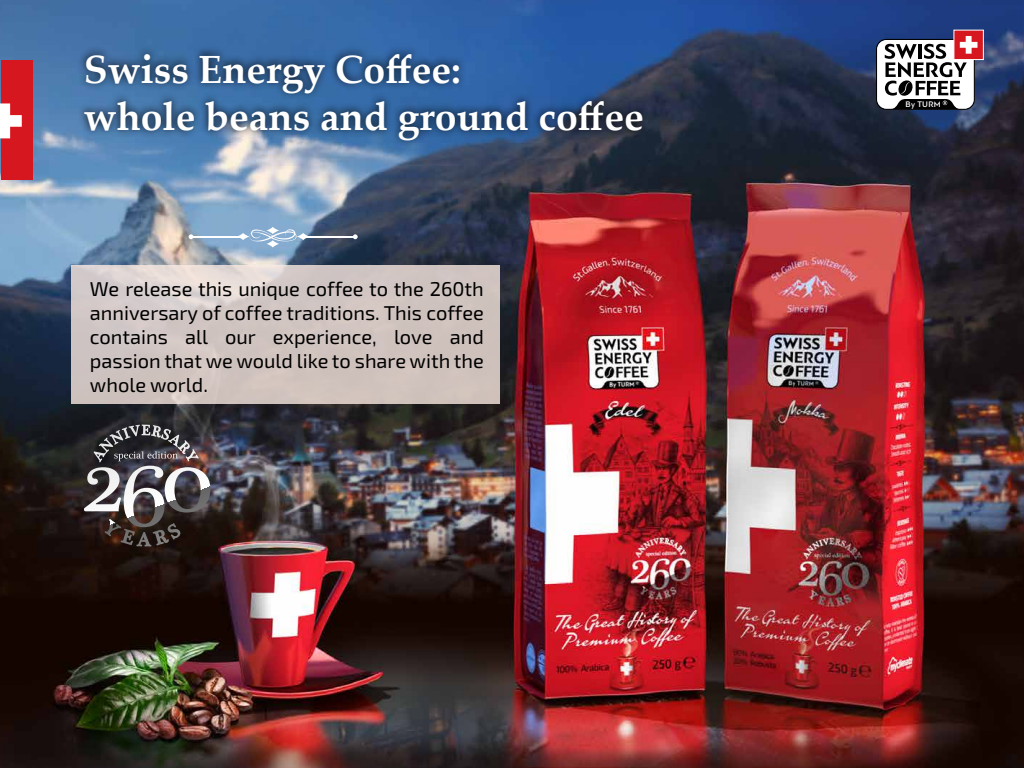
<style>
.page{position:relative;width:1024px;height:768px;background:#fff}
.page>*{position:absolute;margin:0;border:0;box-sizing:border-box;transform-origin:0 0}
.t1{font:700 39.4px/47.2px "Palatino Linotype";color:#fff}
.t2{font:20px/24px "Exo 2";color:#000;text-align:justify}
.t3{font:500 8.5px "PF Bague Sans Pro";letter-spacing:.03em;color:#fff}
</style>
<div class="page">
<img style="left:0;top:0;width:1024px;height:768px">
<svg style="left:71px;top:266px;width:429px;height:138px;background:#d2c6c2"></svg>
<svg style="left:267px;top:227px;width:12px;height:7px"></svg>
<svg style="left:267px;top:240px;width:12px;height:7px"></svg>
<svg style="left:297px;top:233px;width:13px;height:7px"></svg>
<svg style="left:237px;top:233px;width:12px;height:7px"></svg>
<hr style="left:302px;top:236px;width:53px;height:1px;background:#fff">
<hr style="left:191px;top:236px;width:54px;height:1px;background:#fff">
<svg style="left:249px;top:229px;width:48px;height:13px"></svg>
<svg style="left:189px;top:234px;width:4px;height:5px"></svg>
<svg style="left:353px;top:234px;width:5px;height:5px"></svg>
<img style="left:72px;top:36px;width:584px;height:117px">
<svg style="left:84px;top:425px;width:126px;height:122px;background:#564f50"></svg>
<div style="left:954px;top:30px;width:30px;height:30px;background:#d7171f;border:1px solid #fff"></div>
<svg style="left:876px;top:36px;width:101px;height:74px"></svg>
<div style="left:1px;top:60px;width:32px;height:120px;background:#d7171f"></div>
<svg style="left:0;top:103px;width:22px;height:35px"></svg>
<h1 class="t1" style="left:84px;top:44px;width:561px">Swiss Energy Coffee:<br>whole beans and ground coffee</h1>
<p class="t2" style="left:90px;top:278px;width:395px">We release this unique coffee to the 260th anniversary of coffee traditions. This coffee contains all our experience, love and passion that we would like to share with the whole world.</p>
<p class="t3" style="left:906px;top:99px;width:37px">By TURM</p>
</div>
